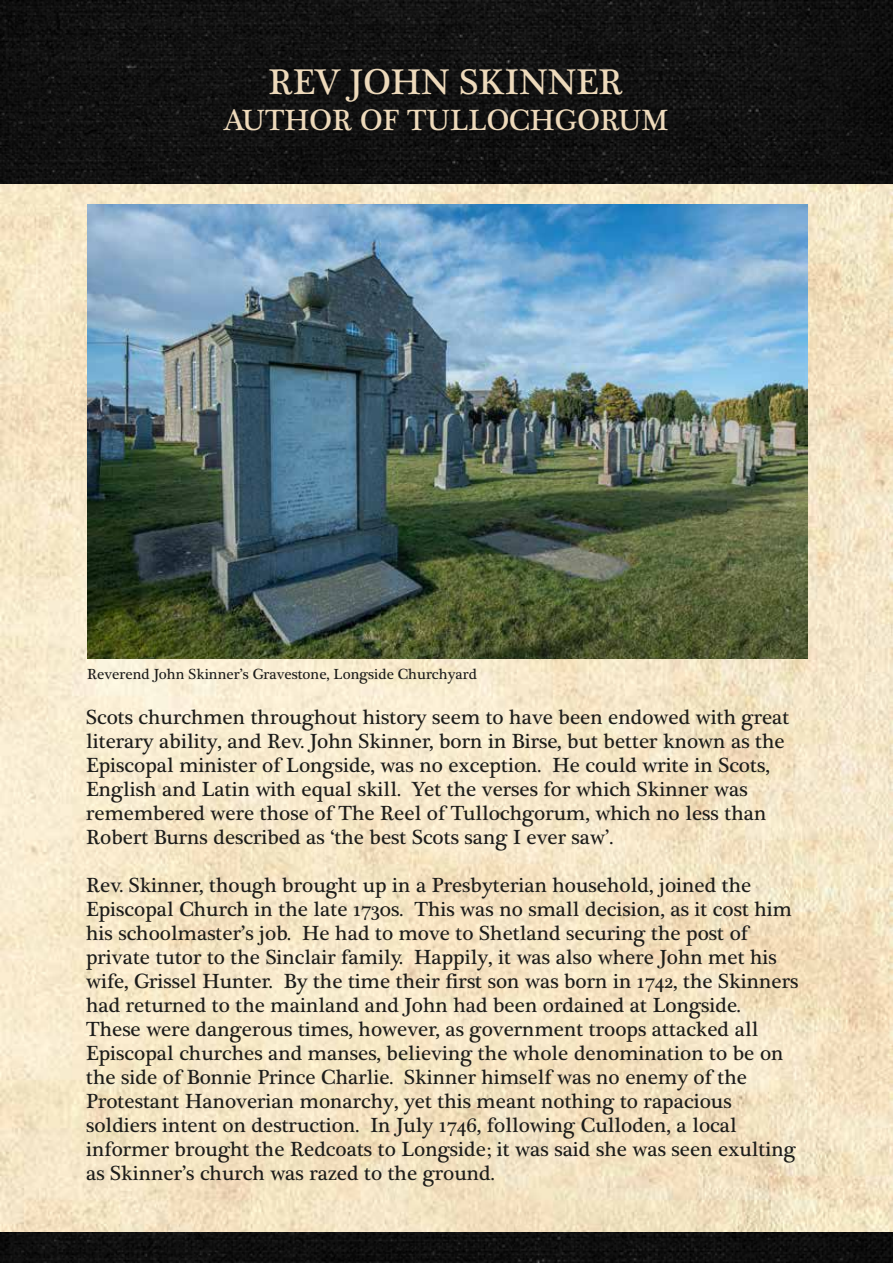
<style>
.page{position:relative;width:893px;height:1263px;background:#fff}
.page>*{position:absolute;margin:0;border:0;box-sizing:border-box;transform-origin:0 0}
.t1{font:36.6px "Plantagenet Cherokee";color:#eedabb}
.t2{font:30px "Plantagenet Cherokee";color:#eedabb}
.t3{font:21px/24px "Plantagenet Cherokee";color:#1d1d1b}
.t4{font:15px "Plantagenet Cherokee";color:#1d1d1b}
</style>
<div class="page">
<img style="left:0;top:183px;width:893px;height:1050px">
<img style="left:0;top:0;width:893px;height:183px">
<img style="left:0;top:1233px;width:893px;height:30px">
<img style="left:87px;top:205px;width:720px;height:453px">
<h1 class="t1" style="left:269px;top:60px;width:356px">REV JOHN SKINNER</h1>
<h2 class="t2" style="left:223px;top:102px;width:447px">AUTHOR OF TULLOCHGORUM</h2>
<p class="t4" style="left:87px;top:665px;width:391px">Reverend John Skinner’s Gravestone, Longside Churchyard</p>
<p class="t3" style="left:86px;top:705px;width:705px">Scots churchmen throughout history seem to have been endowed with great literary ability, and Rev. John Skinner, born in Birse, but better known as the Episcopal minister of Longside, was no exception. He could write in Scots, English and Latin with equal skill. Yet the verses for which Skinner was remembered were those of The Reel of Tullochgorum, which no less than Robert Burns described as ‘the best Scots sang I ever saw’.</p>
<p class="t3" style="left:86px;top:873px;width:714px">Rev. Skinner, though brought up in a Presbyterian household, joined the Episcopal Church in the late 1730s. This was no small decision, as it cost him his schoolmaster’s job. He had to move to Shetland securing the post of private tutor to the Sinclair family. Happily, it was also where John met his wife, Grissel Hunter. By the time their first son was born in 1742, the Skinners had returned to the mainland and John had been ordained at Longside.<br>These were dangerous times, however, as government troops attacked all Episcopal churches and manses, believing the whole denomination to be on the side of Bonnie Prince Charlie. Skinner himself was no enemy of the Protestant Hanoverian monarchy, yet this meant nothing to rapacious soldiers intent on destruction. In July 1746, following Culloden, a local informer brought the Redcoats to Longside; it was said she was seen exulting as Skinner’s church was razed to the ground.</p>
</div>
